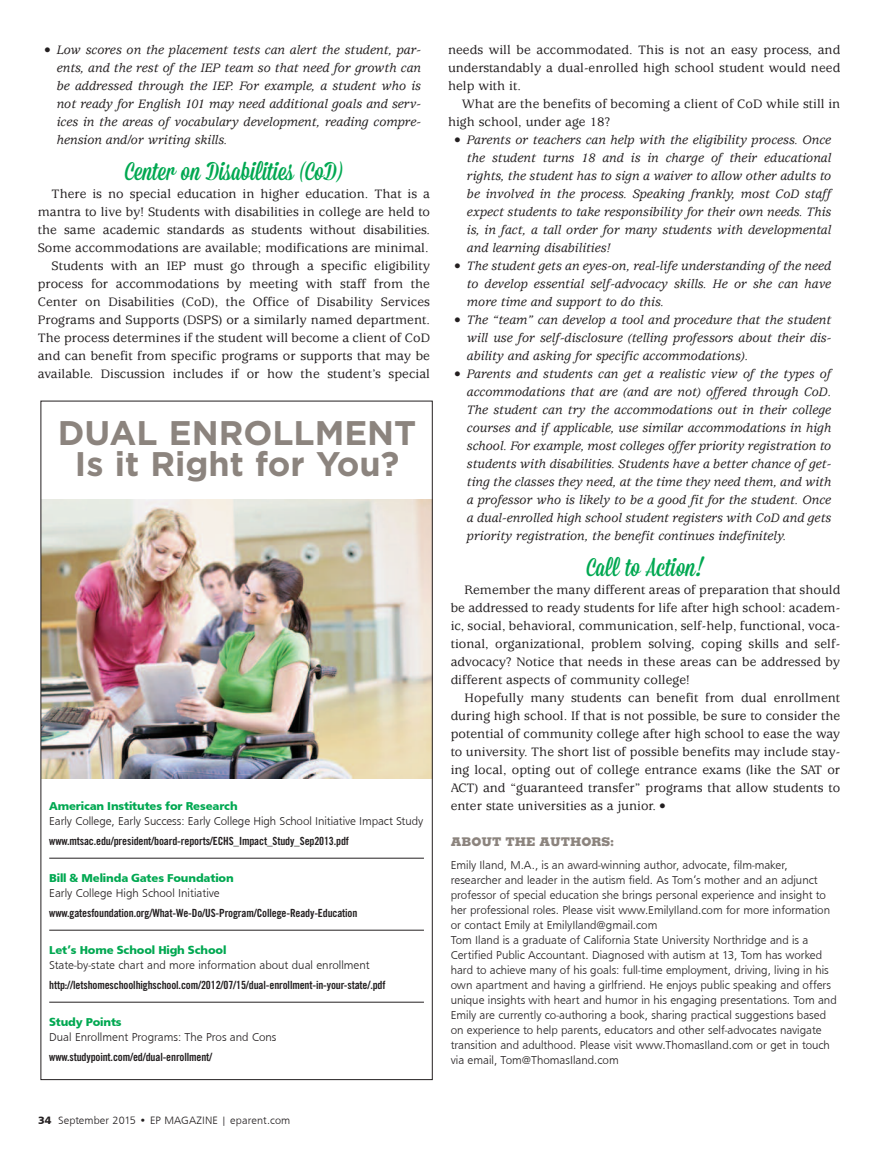
<style>
.page{position:relative;width:878px;height:1161px;background:#fff}
.page>*{position:absolute;margin:0;border:0;box-sizing:border-box;transform-origin:0 0}
.t1{font:700 34.2px/30.9px "Gotham";color:#8c847e;text-align:center}
.t2{font:25.5px "Mission Script";letter-spacing:.005em;color:#00a851}
.t3{font:500 13.5px/18px "Usherwood";letter-spacing:.005em;color:#231f20;text-align:justify}
.t4{font:italic 500 13.5px/18px "Usherwood";letter-spacing:.005em;color:#231f20;text-align:justify}
.t5{font:12px/15px "Frutus T Light";color:#231f20}
.t6{font:12px "Frutus T Bold";letter-spacing:-.01em;color:#00a851}
.t7{font:800 12px "Memphis";color:#8c847e}
.t8{font:11.25px "Trade Gothic Bold Cond Twenty";letter-spacing:-.01em;color:#231f20}
.t9{font:11.25px "Frutus T Light";letter-spacing:.01em;color:#231f20}
.s1{font-family:"Frutus T Bold"}
</style>
<div class="page">
<img style="left:42px;top:499px;width:388px;height:280px">
<hr style="left:49px;top:858px;width:375px;height:1px;background:#231f20">
<hr style="left:49px;top:930px;width:375px;height:1px;background:#231f20">
<hr style="left:49px;top:1002px;width:375px;height:1px;background:#231f20">
<p class="t4" style="left:57px;top:42px;width:366px;text-indent:-13px">• Low scores on the placement tests can alert the student, par&shy;ents, and the rest of the IEP team so that need for growth can be addressed through the IEP. For example, a student who is not ready for English 101 may need additional goals and serv&shy;ices in the areas of vocabulary development, reading compre&shy;hension and/or writing skills.</p>
<h2 class="t2" style="left:125px;top:156px;width:219px">Center on Disabilities (CoD)</h2>
<p class="t3" style="left:38px;top:186px;width:393px;text-align:right">There is no special education in higher education. That is a mantra to live by! Students with disabilities in college are held to the same academic standards as students without disabilities.<br>Some accommodations are available; modifications are minimal.<br>Students with an IEP must go through a specific eligibility process for accommodations by meeting with staff from the Center on Disabilities (CoD), the Office of Disability Services Programs and Supports (DSPS) or a similarly named department.<br>The process determines if the student will become a client of CoD and can benefit from specific programs or supports that may be available. Discussion includes if or how the student’s special</p>
<h1 class="t1" style="left:58px;top:418px;width:360px">DUAL ENROLLMENT<br>Is it Right for You?</h1>
<p class="t6" style="left:49px;top:801px;width:190px">American Institutes for Research</p>
<p class="t5" style="left:49px;top:814px;width:375px">Early College, Early Success: Early College High School Initiative Impact Study</p>
<p class="t8" style="left:49px;top:836px;width:301px">www.mtsac.edu/president/board-reports/ECHS_Impact_Study_Sep2013.pdf</p>
<p class="t6" style="left:49px;top:873px;width:186px">Bill &amp; Melinda Gates Foundation</p>
<p class="t5" style="left:49px;top:886px;width:172px">Early College High School Initiative</p>
<p class="t8" style="left:49px;top:908px;width:310px">www.gatesfoundation.org/What-We-Do/US-Program/College-Ready-Education</p>
<p class="t6" style="left:49px;top:945px;width:179px">Let’s Home School High School</p>
<p class="t5" style="left:49px;top:958px;width:322px">State-by-state chart and more information about dual enrollment</p>
<p class="t8" style="left:49px;top:980px;width:338px">http://letshomeschoolhighschool.com/2012/07/15/dual-enrollment-in-your-state/.pdf</p>
<p class="t6" style="left:49px;top:1017px;width:74px">Study Points</p>
<p class="t5" style="left:49px;top:1030px;width:229px">Dual Enrollment Programs: The Pros and Cons</p>
<p class="t8" style="left:49px;top:1052px;width:165px">www.studypoint.com/ed/dual-enrollment/</p>
<p class="t3" style="left:448px;top:42px;width:393px">needs will be accommodated. This is not an easy process, and understandably a dual-enrolled high school student would need help with it.</p>
<p class="t3" style="left:448px;top:96px;width:393px;text-indent:14px">What are the benefits of becoming a client of CoD while still in high school, under age 18?</p>
<p class="t4" style="left:467px;top:132px;width:366px;text-indent:-13px">• Parents or teachers can help with the eligibility process. Once the student turns 18 and is in charge of their educational rights, the student has to sign a waiver to allow other adults to be involved in the process. Speaking frankly, most CoD staff expect students to take responsibility for their own needs. This is, in fact, a tall order for many students with developmental and learning disabilities!</p>
<p class="t4" style="left:467px;top:258px;width:366px;text-indent:-13px">• The student gets an eyes-on, real-life understanding of the need to develop essential self-advocacy skills. He or she can have more time and support to do this.</p>
<p class="t4" style="left:467px;top:312px;width:366px;text-indent:-13px">• The “team” can develop a tool and procedure that the student will use for self-disclosure (telling professors about their dis&shy;ability and asking for specific accommodations).</p>
<p class="t4" style="left:467px;top:366px;width:366px;text-indent:-13px">• Parents and students can get a realistic view of the types of accommodations that are (and are not) offered through CoD.<br>The student can try the accommodations out in their college courses and if applicable, use similar accommodations in high school. For example, most colleges offer priority registration to students with disabilities. Students have a better chance of get&shy;ting the classes they need, at the time they need them, and with a professor who is likely to be a good fit for the student. Once a dual-enrolled high school student registers with CoD and gets priority registration, the benefit continues indefinitely.</p>
<h2 class="t2" style="left:587px;top:552px;width:119px">Call to Action!</h2>
<p class="t3" style="left:450px;top:582px;width:391px;text-indent:14px">Remember the many different areas of preparation that should be addressed to ready students for life after high school: academ&shy;ic, social, behavioral, communication, self-help, functional, voca&shy;tional, organizational, problem solving, coping skills and self&shy;advocacy? Notice that needs in these areas can be addressed by different aspects of community college!</p>
<p class="t3" style="left:450px;top:690px;width:391px;text-indent:14px">Hopefully many students can benefit from dual enrollment during high school. If that is not possible, be sure to consider the potential of community college after high school to ease the way to university. The short list of possible benefits may include stay&shy;ing local, opting out of college entrance exams (like the SAT or ACT) and “guaranteed transfer” programs that allow students to enter state universities as a junior. •</p>
<p class="t7" style="left:450px;top:837px;width:165px">ABOUT THE AUTHORS:</p>
<p class="t5" style="left:450px;top:858px;width:387px">Emily Iland, M.A., is an award-winning author, advocate, film-maker, researcher and leader in the autism field. As Tom’s mother and an adjunct professor of special education she brings personal experience and insight to her professional roles. Please visit www.EmilyIland.com for more information or contact Emily at EmilyIland@gmail.com<br>Tom Iland is a graduate of California State University Northridge and is a Certified Public Accountant. Diagnosed with autism at 13, Tom has worked hard to achieve many of his goals: full-time employment, driving, living in his own apartment and having a girlfriend. He enjoys public speaking and offers unique insights with heart and humor in his engaging presentations. Tom and Emily are currently co-authoring a book, sharing practical suggestions based on experience to help parents, educators and other self-advocates navigate transition and adulthood. Please visit www.ThomasIland.com or get in touch via email, Tom@ThomasIland.com</p>
<p class="t9" style="left:38px;top:1116px;width:254px"><span class="s1">34</span> September 2015 • EP MAGAZINE | eparent.com</p>
</div>
